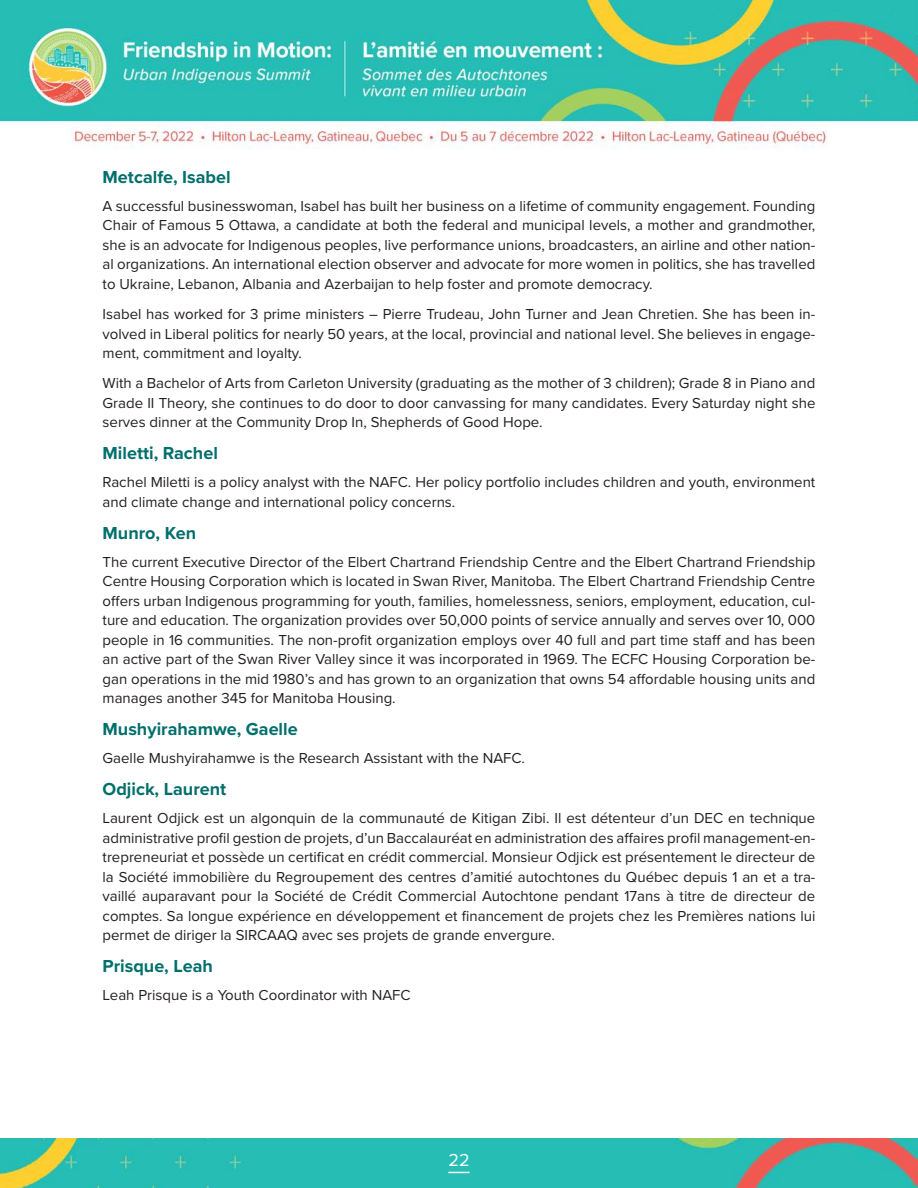
<style>
.page{position:relative;width:918px;height:1188px;background:#fff}
.page>*{position:absolute;margin:0;border:0;box-sizing:border-box;transform-origin:0 0}
.H2_Green{font:700 18px "Proxima Nova";color:#006f6b}
.t1{font:18px "Proxima Nova";color:#fff}
.BIO_text{font:15px/19.5px "Proxima Nova";color:#231f20;text-align:justify}
</style>
<div class="page">
<img style="left:0;top:0;width:918px;height:149px">
<img style="left:0;top:1138px;width:918px;height:50px">
<svg style="left:448px;top:1172px;width:22px;height:1px"></svg>
<p class="H2_Green" style="left:103px;top:163px;width:130px">Metcalfe, Isabel</p>
<p class="BIO_text" style="left:103px;top:195px;width:714px">A successful businesswoman, Isabel has built her business on a lifetime of community engagement. Founding Chair of Famous 5 Ottawa, a candidate at both the federal and municipal levels, a mother and grandmother, she is an advocate for Indigenous peoples, live performance unions, broadcasters, an airline and other nation&shy;al organizations. An international election observer and advocate for more women in politics, she has travelled to Ukraine, Lebanon, Albania and Azerbaijan to help foster and promote democracy.</p>
<p class="BIO_text" style="left:103px;top:304px;width:714px">Isabel has worked for 3 prime ministers – Pierre Trudeau, John Turner and Jean Chretien. She has been in&shy;volved in Liberal politics for nearly 50 years, at the local, provincial and national level. She believes in engage&shy;ment, commitment and loyalty.</p>
<p class="BIO_text" style="left:103px;top:373px;width:714px">With a Bachelor of Arts from Carleton University (graduating as the mother of 3 children); Grade 8 in Piano and Grade II Theory, she continues to do door to door canvassing for many candidates. Every Saturday night she serves dinner at the Community Drop In, Shepherds of Good Hope.</p>
<p class="H2_Green" style="left:103px;top:440px;width:117px">Miletti, Rachel</p>
<p class="BIO_text" style="left:103px;top:472px;width:714px">Rachel Miletti is a policy analyst with the NAFC. Her policy portfolio includes children and youth, environment and climate change and international policy concerns.</p>
<p class="H2_Green" style="left:103px;top:519px;width:95px">Munro, Ken</p>
<p class="BIO_text" style="left:103px;top:551px;width:714px">The current Executive Director of the Elbert Chartrand Friendship Centre and the Elbert Chartrand Friendship Centre Housing Corporation which is located in Swan River, Manitoba. The Elbert Chartrand Friendship Centre offers urban Indigenous programming for youth, families, homelessness, seniors, employment, education, cul&shy;ture and education. The organization provides over 50,000 points of service annually and serves over 10, 000 people in 16 communities. The non-profit organization employs over 40 full and part time staff and has been an active part of the Swan River Valley since it was incorporated in 1969. The ECFC Housing Corporation be&shy;gan operations in the mid 1980’s and has grown to an organization that owns 54 affordable housing units and manages another 345 for Manitoba Housing.</p>
<p class="H2_Green" style="left:103px;top:716px;width:197px">Mushyirahamwe, Gaelle</p>
<p class="BIO_text" style="left:103px;top:748px;width:424px">Gaelle Mushyirahamwe is the Research Assistant with the NAFC.</p>
<p class="H2_Green" style="left:103px;top:776px;width:125px">Odjick, Laurent</p>
<p class="BIO_text" style="left:103px;top:808px;width:714px">Laurent Odjick est un algonquin de la communauté de Kitigan Zibi. Il est détenteur d’un DEC en technique administrative profil gestion de projets, d’un Baccalauréat en administration des affaires profil management-en&shy;trepreneuriat et possède un certificat en crédit commercial. Monsieur Odjick est présentement le directeur de la Société immobilière du Regroupement des centres d’amitié autochtones du Québec depuis 1 an et a tra&shy;vaillé auparavant pour la Société de Crédit Commercial Autochtone pendant 17ans à titre de directeur de comptes. Sa longue expérience en développement et financement de projets chez les Premières nations lui permet de diriger la SIRCAAQ avec ses projets de grande envergure.</p>
<p class="H2_Green" style="left:103px;top:953px;width:112px">Prisque, Leah</p>
<p class="BIO_text" style="left:103px;top:985px;width:310px">Leah Prisque is a Youth Coordinator with NAFC</p>
<p class="t1" style="left:448px;top:1147px;width:23px">22</p>
</div>
